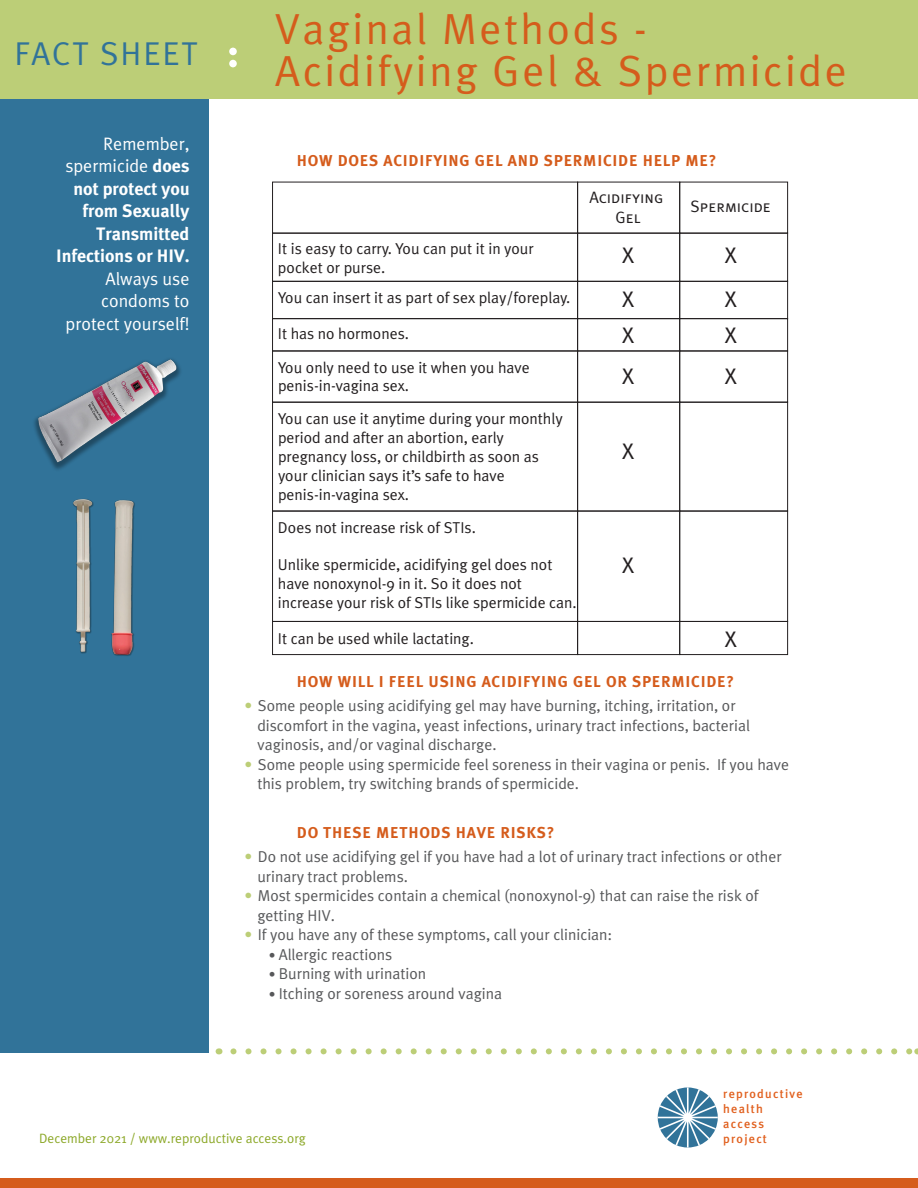
<style>
.page{position:relative;width:918px;height:1188px;background:#fff}
.page>*{position:absolute;margin:0;border:0;box-sizing:border-box;transform-origin:0 0}
.t1{font:43.5px/42px "Meta Plus Normal";letter-spacing:.06em;color:#d55c1c}
.t2{font:33px "Meta Plus Normal";color:#317399}
.t3{font:22.5px/36.3px "Meta Plus Normal Caps";color:#231f20}
.t4{font:18px/22.5px "Meta Plus Normal";color:#fff;text-align:right}
.t5{font:700 18px/22.5px "Meta Plus";color:#fff;text-align:right}
.t6{font:16.5px/19.8px "Meta Plus Normal Caps";color:#231f20;text-align:center}
.t7{font:15.75px/19.5px "Meta Plus Normal";color:#57585a}
.t8{font:15.75px/18.9px "Meta Plus Normal";color:#231f20}
.t9{font:700 15.75px "Meta Plus";letter-spacing:.05em;color:#d55c1c}
.t10{font:13.5px "Meta Plus Normal";color:#8ca828}
.t11{font:500 12.3px/15.1px "Meta Plus";letter-spacing:.1em;color:#e1601e}
.s1{font-family:"Meta Plus";font-weight:700}
.s2{color:#bcce77}
.s3{font-size:13.5px}
</style>
<div class="page">
<div style="left:0;top:70px;width:208px;height:983px;background:#317399"></div>
<div style="left:0;top:0;width:918px;height:99px;background:#bcce77"></div>
<div style="left:0;top:1179px;width:918px;height:9px;background:#d55c1c"></div>
<svg style="left:658px;top:1087px;width:60px;height:61px"></svg>
<div style="left:229px;top:48px;width:8px;height:7px;background:#fff;border-radius:50%"></div>
<div style="left:229px;top:60px;width:8px;height:7px;background:#fff;border-radius:50%"></div>
<div style="left:577px;top:182px;width:103px;height:51px;border:1px solid #231f20"></div>
<div style="left:272px;top:233px;width:306px;height:49px;border:1px solid #231f20"></div>
<div style="left:577px;top:233px;width:103px;height:49px;border:1px solid #231f20"></div>
<div style="left:680px;top:233px;width:108px;height:49px;border:1px solid #231f20"></div>
<div style="left:272px;top:281px;width:306px;height:38px;border:1px solid #231f20"></div>
<div style="left:577px;top:281px;width:103px;height:38px;border:1px solid #231f20"></div>
<div style="left:680px;top:281px;width:108px;height:38px;border:1px solid #231f20"></div>
<div style="left:272px;top:318px;width:306px;height:33px;border:1px solid #231f20"></div>
<div style="left:577px;top:318px;width:103px;height:33px;border:1px solid #231f20"></div>
<div style="left:680px;top:318px;width:108px;height:33px;border:1px solid #231f20"></div>
<div style="left:577px;top:351px;width:103px;height:51px;border:1px solid #231f20"></div>
<div style="left:272px;top:402px;width:306px;height:109px;border:1px solid #231f20"></div>
<div style="left:577px;top:402px;width:103px;height:109px;border:1px solid #231f20"></div>
<div style="left:680px;top:402px;width:108px;height:109px;border:1px solid #231f20"></div>
<div style="left:272px;top:511px;width:306px;height:111px;border:1px solid #231f20"></div>
<div style="left:577px;top:511px;width:103px;height:111px;border:1px solid #231f20"></div>
<div style="left:680px;top:511px;width:108px;height:111px;border:1px solid #231f20"></div>
<div style="left:272px;top:621px;width:306px;height:34px;border:1px solid #231f20"></div>
<div style="left:577px;top:621px;width:103px;height:34px;border:1px solid #231f20"></div>
<div style="left:680px;top:621px;width:108px;height:34px;border:1px solid #231f20"></div>
<img style="left:73px;top:499px;width:62px;height:157px">
<img style="left:34px;top:359px;width:147px;height:111px">
<svg style="left:233px;top:1048px;width:677px;height:6px"></svg>
<h2 class="t2" style="left:15px;top:35px;width:185px">FACT SHEET</h2>
<p class="t4" style="left:65px;top:132px;width:126px">Remember, spermicide <span class="s1">does</span></p>
<p class="t5" style="left:56px;top:177px;width:135px">not protect you from Sexually<br>Transmitted<br>Infections or HIV.</p>
<p class="t4" style="left:66px;top:267px;width:126px">Always use condoms to protect yourself!</p>
<h1 class="t1" style="left:275px;top:7px;width:573px">Vaginal Methods -<br>Acidifying Gel &amp; Spermicide</h1>
<p class="t9" style="left:297px;top:152px;width:421px">HOW DOES ACIDIFYING GEL AND SPERMICIDE HELP ME?</p>
<p class="t8" style="left:278px;top:239px;width:257px">It is easy to carry. You can put it in your pocket or purse.</p>
<p class="t8" style="left:278px;top:288px;width:294px">You can insert it as part of sex play/foreplay.</p>
<p class="t8" style="left:278px;top:317px;width:253px;line-height:33.5px">It has no hormones.<br>You only need to use it when you have</p>
<p class="t8" style="left:278px;top:369px;width:286px;line-height:32.8px">penis-in-vagina sex.<br>You can use it anytime during your monthly</p>
<p class="t8" style="left:278px;top:428px;width:262px">period and after an abortion, early pregnancy loss, or childbirth as soon as your clinician says it’s safe to have penis-in-vagina sex.</p>
<p class="t8" style="left:278px;top:517px;width:199px">Does not increase risk of STIs.</p>
<p class="t8" style="left:278px;top:555px;width:300px">Unlike spermicide, acidifying gel does not have nonoxynol-9 in it. So it does not increase your risk of STIs like spermicide can.</p>
<p class="t8" style="left:278px;top:629px;width:197px">It can be used while lactating.</p>
<p class="t6" style="left:589px;top:188px;width:75px">Acidifying<br>Gel</p>
<p class="t6" style="left:691px;top:196px;width:82px">Spermicide</p>
<h3 class="t3" style="left:622px;top:236px;width:14px">X</h3>
<h3 class="t3" style="left:725px;top:236px;width:14px">X</h3>
<h3 class="t3" style="left:622px;top:280px;width:14px">X<br>X</h3>
<h3 class="t3" style="left:622px;top:357px;width:14px">X</h3>
<h3 class="t3" style="left:725px;top:280px;width:14px">X<br>X</h3>
<h3 class="t3" style="left:725px;top:357px;width:14px">X</h3>
<h3 class="t3" style="left:622px;top:433px;width:14px">X</h3>
<h3 class="t3" style="left:622px;top:547px;width:14px">X</h3>
<h3 class="t3" style="left:725px;top:621px;width:14px">X</h3>
<p class="t9" style="left:297px;top:673px;width:439px">HOW WILL I FEEL USING ACIDIFYING GEL OR SPERMICIDE?</p>
<p class="t7" style="left:257px;top:696px;width:494px;text-indent:-13px"><span class="s2">•</span> Some people using acidifying gel may have burning, itching, irritation, or discomfort in the vagina, yeast infections, urinary tract infections, bacterial vaginosis, and/or vaginal discharge.</p>
<p class="t7" style="left:257px;top:754px;width:533px;text-indent:-13px"><span class="s2">•</span> Some people using spermicide feel soreness in their vagina or penis. If you have this problem, try switching brands of spermicide.</p>
<p class="t9" style="left:297px;top:824px;width:259px">DO THESE METHODS HAVE RISKS?</p>
<p class="t7" style="left:257px;top:847px;width:526px;text-indent:-13px"><span class="s2">•</span> Do not use acidifying gel if you have had a lot of urinary tract infections or other urinary tract problems.</p>
<p class="t7" style="left:257px;top:886px;width:503px;text-indent:-13px"><span class="s2">•</span> Most spermicides contain a chemical (nonoxynol-9) that can raise the risk of getting HIV.</p>
<p class="t7" style="left:244px;top:925px;width:369px"><span class="s2">•</span> If you have any of these symptoms, call your clinician:</p>
<p class="t7" style="left:269px;top:944px;width:125px"><span class="s3">•</span> Allergic reactions</p>
<p class="t7" style="left:269px;top:964px;width:159px"><span class="s3">•</span> Burning with urination</p>
<p class="t7" style="left:269px;top:983px;width:235px"><span class="s3">•</span> Itching or soreness around vagina</p>
<p class="t11" style="left:723px;top:1086px;width:81px">reproductive health access</p>
<p class="t10" style="left:39px;top:1130px;width:268px">December 2021 / www.reproductive access.org</p>
<p class="t11" style="left:723px;top:1131px;width:45px">project</p>
</div>
